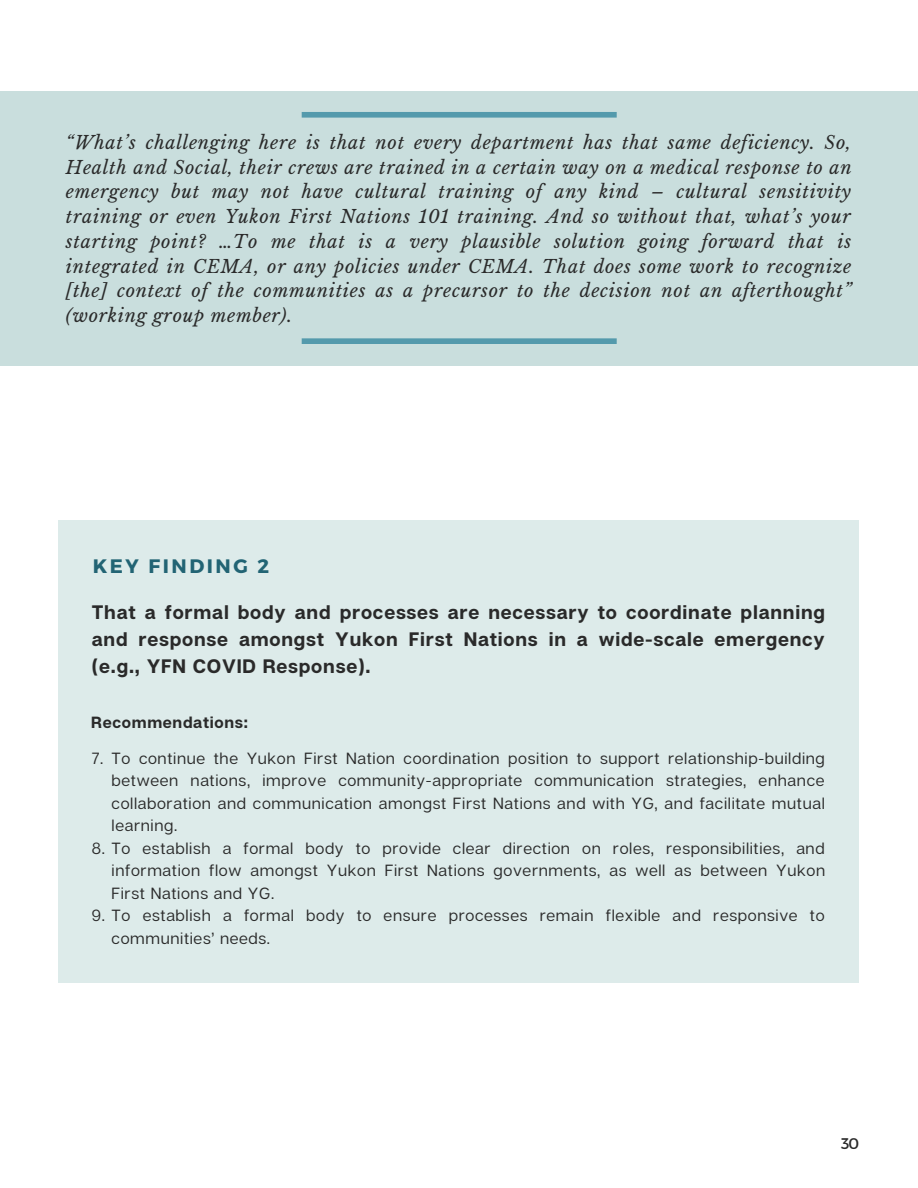
<style>
.page{position:relative;width:918px;height:1188px;background:#fff}
.page>*{position:absolute;margin:0;border:0;box-sizing:border-box;transform-origin:0 0}
.t1{font:700 19.5px/27px "Articulat CF";letter-spacing:.04em;color:#2a2a2a;text-align:justify}
.t2{font:700 19.5px "Montserrat";letter-spacing:.13em;color:#226474}
.t3{font:italic 18px/24.8px "Libre Baskerville";letter-spacing:.04em;color:#2a2a2a;text-align:justify}
.t4{font:16.2px/22.5px "Articulat CF";letter-spacing:.04em;color:#2a2a2a;text-align:justify}
.t5{font:700 16.2px "Articulat CF";letter-spacing:.04em;color:#2a2a2a}
.t6{font:15.45px "Montserrat";color:#2a2a2a}
</style>
<div class="page">
<div style="left:59px;top:521px;width:800px;height:462px;background:#ddebea"></div>
<div style="left:0;top:92px;width:918px;height:274px;background:#c9dedd"></div>
<div style="left:302px;top:112px;width:315px;height:6px;background:#549aac"></div>
<div style="left:302px;top:338px;width:315px;height:6px;background:#549aac"></div>
<p class="t3" style="left:66px;top:130px;width:787px">“What’s challenging here is that not every department has that same deficiency. So, Health and Social, their crews are trained in a certain way on a medical response to an emergency but may not have cultural training of any kind – cultural sensitivity training or even Yukon First Nations 101 training. And so without that, what’s your starting point? …To me that is a very plausible solution going forward that is integrated in CEMA, or any policies under CEMA. That does some work to recognize [the] context of the communities as a precursor to the decision not an afterthought” (working group member).</p>
<p class="t2" style="left:93px;top:554px;width:178px">KEY FINDING 2</p>
<p class="t1" style="left:92px;top:598px;width:735px">That a formal body and processes are necessary to coordinate planning and response amongst Yukon First Nations in a wide-scale emergency (e.g., YFN COVID Response).</p>
<p class="t5" style="left:91px;top:713px;width:159px">Recommendations:</p>
<p class="t4" style="left:92px;top:746px;width:13px">7.</p>
<p class="t4" style="left:112px;top:746px;width:715px">To continue the Yukon First Nation coordination position to support relationship-building between nations, improve community-appropriate communication strategies, enhance collaboration and communication amongst First Nations and with YG, and facilitate mutual learning.</p>
<p class="t4" style="left:112px;top:859px;width:715px">information flow amongst Yukon First Nations governments, as well as between Yukon<br>First Nations and YG.</p>
<p class="t4" style="left:112px;top:926px;width:160px">communities’ needs.</p>
<p class="t4" style="left:92px;top:836px;width:734px">8. To establish a formal body to provide clear direction on roles, responsibilities, and</p>
<p class="t4" style="left:92px;top:904px;width:734px">9. To establish a formal body to ensure processes remain flexible and responsive to</p>
<p class="t6" style="left:841px;top:1133px;width:20px">30</p>
</div>
